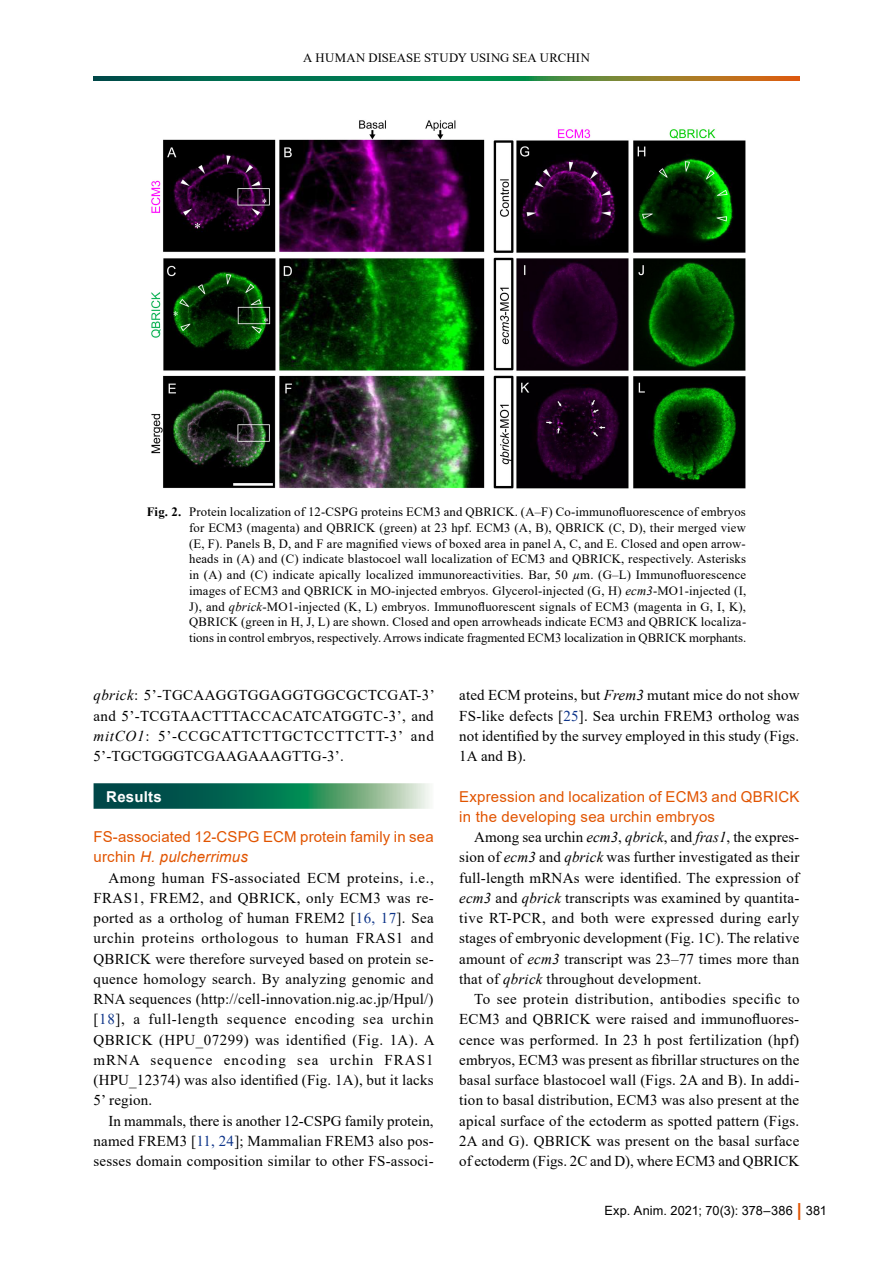
<style>
.page{position:relative;width:893px;height:1263px;background:#fff}
.page>*{position:absolute;margin:0;border:0;box-sizing:border-box;transform-origin:0 0}
.t1{font:15px/20.2px "Times New Roman";letter-spacing:.01em;color:#000;text-align:justify}
.t2{font:15px/20.2px "Arial";letter-spacing:.015em;color:#e15400}
.t3{font:700 15px "Arial";letter-spacing:.015em;color:#fff}
.t4{font:12.75px/15.8px "Times New Roman";color:#000;text-align:justify}
.t5{font:12.75px "Arial";letter-spacing:.01em;color:#000}
.s1{font-weight:700}
.s2{font-style:italic}
.s3{color:#0c3388}
.s4{font-weight:700;font-size:18px;color:#e15400}
</style>
<div class="page">
<svg style="left:94px;top:783px;width:336px;height:26px;background:#348269"></svg>
<svg style="left:94px;top:77px;width:705px;height:4px;background:#377842"></svg>
<img style="left:151px;top:120px;width:595px;height:368px">
<p class="t4" style="left:303px;top:49px;width:288px">A HUMAN DISEASE STUDY USING SEA URCHIN</p>
<p class="t4" style="left:189px;top:503px;width:559px;text-indent:-42px"><span class="s1">Fig. 2.</span> Protein localization of 12-CSPG proteins ECM3 and QBRICK. (A–F) Co-immunofluorescence of embryos for ECM3 (magenta) and QBRICK (green) at 23 hpf. ECM3 (A, B), QBRICK (C, D), their merged view (E, F). Panels B, D, and F are magnified views of boxed area in panel A, C, and E. Closed and open arrow&shy;heads in (A) and (C) indicate blastocoel wall localization of ECM3 and QBRICK, respectively. Asterisks in (A) and (C) indicate apically localized immunoreactivities. Bar, 50 <span class="s2">µ</span>m. (G–L) Immunofluorescence images of ECM3 and QBRICK in MO-injected embryos. Glycerol-injected (G, H) <span class="s2">ecm3</span>-MO 1-injected (I, J), and <span class="s2">qbrick</span>-MO1-injected (K, L) embryos. Immunofluorescent signals of ECM3 (magenta in G, I, K), QBRICK (green in H, J, L) are shown. Closed and open arrowheads indicate ECM3 and QBRICK localiza&shy;tions in control embryos, respectively. Arrows indicate fragmented ECM3 localization in QBRICK morphants.</p>
<p class="t1" style="left:94px;top:685px;width:343px"><span class="s2">qbrick</span>: 5’-TGCAAGGTGGAGGTGGCGCTCGAT-3’ and 5’-TCGTAACTTTACCACATCATGGTC-3’, and <span class="s2">mitCO1</span>: 5’-CCGCATTCTTGCTCCTTCTT-3’ and 5’-TGCTGGGTCGAAGAAAGTTG-3’.</p>
<p class="t3" style="left:106px;top:786px;width:57px">Results</p>
<p class="t2" style="left:94px;top:826px;width:342px">FS-associated 12-CSPG ECM protein family in sea urchin <span class="s2">H. pulcherrimus</span></p>
<p class="t1" style="left:108px;top:867px;width:211px">Among human FS-associated ECM</p>
<p class="t1" style="left:94px;top:867px;width:343px;text-indent:254px">proteins, i.e., FRAS1, FREM2, and QBRICK, only ECM3 was re&shy;ported as a ortholog of human FREM2 [<span class="s3">16, 17</span>]. Sea urchin proteins orthologous to human FRAS1 and QBRICK were therefore surveyed based on protein se&shy;quence homology search. By analyzing genomic and RNA sequences (http://cell-innovation.nig.ac.jp/Hpul/) [<span class="s3">18</span>], a full-length sequence encoding sea urchin QBRICK (HPU_07299) was identified (Fig. 1A). A mRNA sequence encoding sea urchin FRAS1 (HPU_12374) was also identified (Fig. 1A), but it lacks 5’ region.</p>
<p class="t1" style="left:94px;top:1110px;width:342px;text-indent:15px">In mammals, there is another 12-CSPG family protein, named FREM3 [<span class="s3">11, 24</span>]; Mammalian FREM3 also pos&shy;sesses domain composition similar to other FS-associ-</p>
<p class="t1" style="left:459px;top:685px;width:342px">ated ECM proteins, but <span class="s2">Frem3</span> mutant mice do not show FS-like defects [<span class="s3">25</span>]. Sea urchin FREM3 ortholog was not identified by the survey employed in this study (Figs.<br>1A and B).</p>
<p class="t2" style="left:459px;top:786px;width:342px">Expression and localization of ECM3 and QBRICK in the developing sea urchin embryos</p>
<p class="t1" style="left:459px;top:826px;width:342px;text-indent:15px">Among sea urchin <span class="s2">ecm3</span>, <span class="s2">qbrick</span>, and <span class="s2">fras1</span>, the expres&shy;sion of <span class="s2">ecm3</span> and <span class="s2">qbrick</span> was further investigated as their full-length mRNAs were identified. The expression of <span class="s2">ecm3</span> and <span class="s2">qbrick</span> transcripts was examined by quantita&shy;tive RT-PCR, and both were expressed during early stages of embryonic development (Fig. 1C). The relative amount of <span class="s2">ecm3</span> transcript was 23–77 times more than that of <span class="s2">qbrick</span> throughout development.</p>
<p class="t1" style="left:459px;top:988px;width:342px;text-indent:15px">To see protein distribution, antibodies specific to ECM3 and QBRICK were raised and immunofluores&shy;cence was performed. In 23 h post fertilization (hpf) embryos, ECM3 was present as fibrillar structures on the basal surface blastocoel wall (Figs. 2A and B). In addi&shy;tion to basal distribution, ECM3 was also present at the apical surface of the ectoderm as spotted pattern (Figs.<br>2A and G). QBRICK was present on the basal surface of ectoderm (Figs. 2C and D), where ECM3 and QBRICK</p>
<p class="t5" style="left:604px;top:1202px;width:224px">Exp. Anim. 2021; 70(3): 378–386 <span class="s4">|</span> 381</p>
</div>
